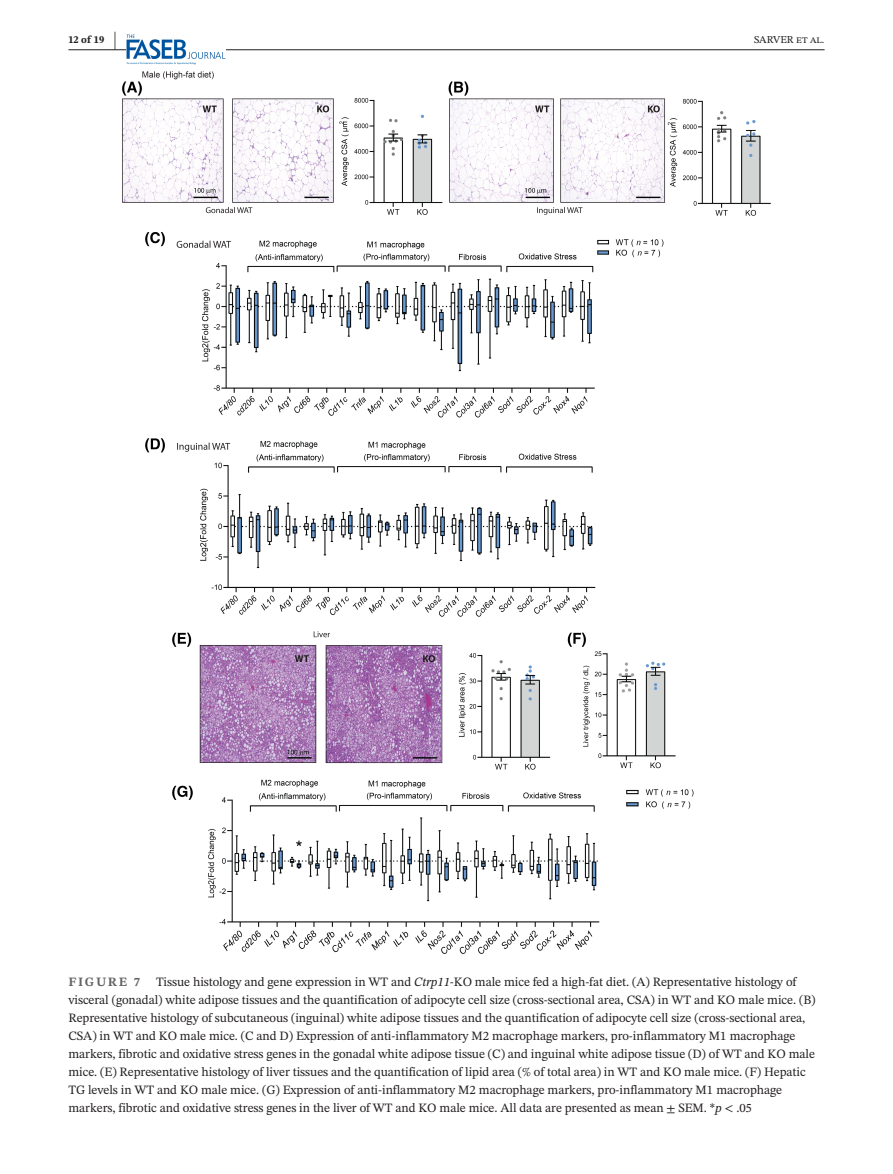
<style>
.page{position:relative;width:893px;height:1174px;background:#fff}
.page>*{position:absolute;margin:0;border:0;box-sizing:border-box;transform-origin:0 0}
.t1{font:12.75px/18px "STIX Two Text";letter-spacing:-.005em;color:#231f20}
.t2{font:700 12.75px "STIX Two Text";letter-spacing:.135em;color:#636366}
.t3{font:10.5px "STIX Two Text";color:#231f20}
.t4{font:700 10.5px "STIX Two Text";color:#231f20}
.s1{font-size:21px}
.s2{font-style:italic}
</style>
<div class="page">
<hr style="left:68px;top:49px;width:756px;height:1px;background:#231f20">
<img style="left:126px;top:35px;width:99px;height:30px">
<img style="left:122px;top:71px;width:649px;height:883px">
<p class="t4" style="left:68px;top:32px;width:50px">12 of 19 <span class="s1">|</span></p>
<p class="t3" style="left:754px;top:32px;width:72px">SARVER et al.</p>
<p class="t1" style="left:68px;top:973px;width:749px;text-indent:88px">Tissue histology and gene expression in WT and <span class="s2">Ctrp11</span>-KO male mice fed a high-fat diet. (A) Representative histology of visceral (gonadal) white adipose tissues and the quantification of adipocyte cell size (cross-sectional area, CSA) in WT and KO male mice. (B)<br>Representative histology of subcutaneous (inguinal) white adipose tissues and the quantification of adipocyte cell size (cross-sectional area, CSA) in WT and KO male mice. (C and D) Expression of anti-inflammatory M2 macrophage markers, pro-inflammatory M1 macrophage markers, fibrotic and oxidative stress genes in the gonadal white adipose tissue (C) and inguinal white adipose tissue (D) of WT and KO male mice. (E) Representative histology of liver tissues and the quantification of lipid area (% of total area) in WT and KO male mice. (F) Hepatic TG levels in WT and KO male mice. (G) Expression of anti-inflammatory M2 macrophage markers, pro-inflammatory M1 macrophage markers, fibrotic and oxidative stress genes in the liver of WT and KO male mice. All data are presented as mean ± SEM. *<span class="s2">p</span> &lt; .05</p>
<p class="t2" style="left:68px;top:973px;width:73px">FIGURE 7</p>
</div>
